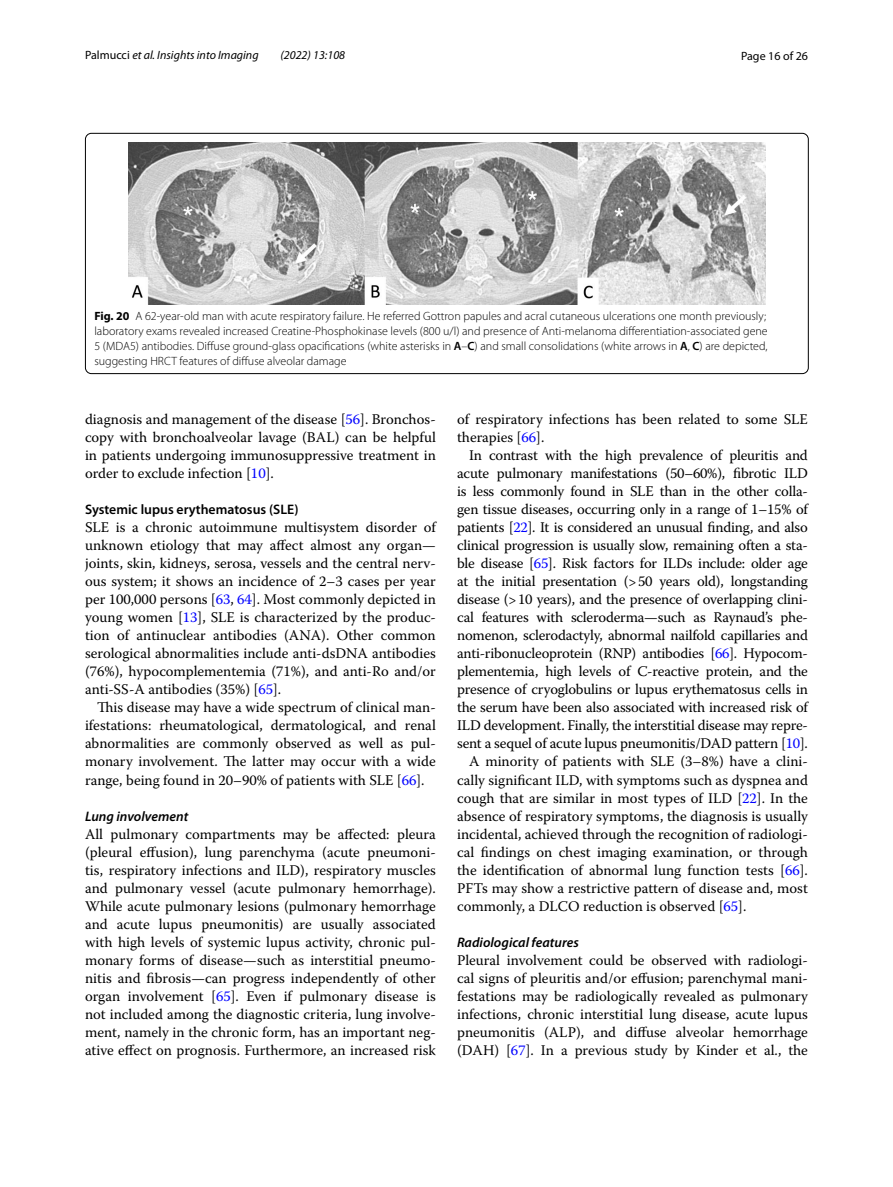
<style>
.page{position:relative;width:893px;height:1187px;background:#fff}
.page>*{position:absolute;margin:0;border:0;box-sizing:border-box;transform-origin:0 0}
.t1{font:14.7px/18px "Warnock Pro";letter-spacing:-.01em;color:#000;text-align:justify}
.t2{font:italic 600 13.8px "Myriad Pro";color:#000}
.t3{font:600 13.8px "Myriad Pro";color:#000}
.t4{font:300 12px/15px "Myriad Pro";color:#000}
.t5{font:italic 12px "Myriad Pro";color:#000}
.t6{font:12px "Myriad Pro";color:#000}
.s1{font-style:normal}
.s2{font-weight:700}
.s3{font-weight:600}
.s4{color:#00f}
</style>
<div class="page">
<img style="left:128px;top:142px;width:638px;height:162px">
<div style="left:85px;top:133px;width:723px;height:241px;border:1px solid #000;border-radius:6px"></div>
<p class="t5" style="left:85px;top:48px;width:175px"><span class="s1">Palmucci</span> et al. Insights into Imaging</p>
<p class="t5" style="left:280px;top:48px;width:66px">(2022) 13:108</p>
<p class="t6" style="left:741px;top:48px;width:68px">Page 16 of 26</p>
<p class="t4" style="left:94px;top:308px;width:675px"><span class="s2">Fig. 20</span> A 62-year-old man with acute respiratory failure. He referred Gottron papules and acral cutaneous ulcerations one month previously; laboratory exams revealed increased Creatine-Phosphokinase levels (800 u/l) and presence of Anti-melanoma differentiation-associated gene 5 (MDA5) antibodies. Diffuse ground-glass opacifications (white asterisks in <span class="s3">A</span>–<span class="s3">C</span>) and small consolidations (white arrows in <span class="s3">A</span>, <span class="s3">C</span>) are depicted, suggesting HRCT features of diffuse alveolar damage</p>
<p class="t1" style="left:85px;top:410px;width:352px">diagnosis and management of the disease [<span class="s4">56</span>]. Bronchos&shy;copy with bronchoalveolar lavage (BAL) can be helpful in patients undergoing immunosuppressive treatment in order to exclude infection [<span class="s4">10</span>].</p>
<p class="t3" style="left:85px;top:501px;width:215px">Systemic lupus erythematosus (SLE)</p>
<p class="t1" style="left:85px;top:518px;width:352px">SLE is a chronic autoimmune multisystem disorder of unknown etiology that may affect almost any organ— joints, skin, kidneys, serosa, vessels and the central nerv&shy;ous system; it shows an incidence of 2–3 cases per year per 100,000 persons [<span class="s4">63</span>, <span class="s4">64</span>]. Most commonly depicted in young women [<span class="s4">13</span>], SLE is characterized by the produc&shy;tion of antinuclear antibodies (ANA). Other common serological abnormalities include anti-dsDNA antibodies (76%), hypocomplementemia (71%), and anti-Ro and/or anti-SS-A antibodies (35%) [<span class="s4">65</span>].</p>
<p class="t1" style="left:85px;top:698px;width:352px;text-indent:12px">This disease may have a wide spectrum of clinical man&shy;ifestations: rheumatological, dermatological, and renal abnormalities are commonly observed as well as pul&shy;monary involvement. The latter may occur with a wide range, being found in 20–90% of patients with SLE [<span class="s4">66</span>].</p>
<p class="t2" style="left:85px;top:807px;width:105px">Lung involvement</p>
<p class="t1" style="left:85px;top:824px;width:352px">All pulmonary compartments may be affected: pleura (pleural effusion), lung parenchyma (acute pneumoni&shy;tis, respiratory infections and ILD), respiratory muscles and pulmonary vessel (acute pulmonary hemorrhage).<br>While acute pulmonary lesions (pulmonary hemorrhage and acute lupus pneumonitis) are usually associated with high levels of systemic lupus activity, chronic pul&shy;monary forms of disease—such as interstitial pneumo&shy;nitis and fibrosis—can progress independently of other organ involvement [<span class="s4">65</span>]. Even if pulmonary disease is not included among the diagnostic criteria, lung involve&shy;ment, namely in the chronic form, has an important neg&shy;ative effect on prognosis. Furthermore, an increased risk</p>
<p class="t1" style="left:457px;top:410px;width:352px">of respiratory infections has been related to some SLE therapies [<span class="s4">66</span>].</p>
<p class="t1" style="left:469px;top:446px;width:340px">In contrast with the high prevalence of pleuritis and</p>
<p class="t1" style="left:457px;top:464px;width:352px">acute pulmonary manifestations (50–60%), fibrotic ILD</p>
<p class="t1" style="left:457px;top:482px;width:352px">is less commonly found in SLE than in the other colla-</p>
<p class="t1" style="left:457px;top:500px;width:352px">gen tissue diseases, occurring only in a range of 1–15% of</p>
<p class="t1" style="left:457px;top:518px;width:352px">patients [<span class="s4">22</span>]. It is considered an unusual finding, and also</p>
<p class="t1" style="left:457px;top:536px;width:352px">clinical progression is usually slow, remaining often a sta-</p>
<p class="t1" style="left:457px;top:554px;width:352px">ble disease [<span class="s4">65</span>]. Risk factors for ILDs include: older age</p>
<p class="t1" style="left:457px;top:572px;width:352px">at the initial presentation (&gt;50 years old), longstanding</p>
<p class="t1" style="left:457px;top:590px;width:352px">disease (&gt;10 years), and the presence of overlapping clini-</p>
<p class="t1" style="left:457px;top:608px;width:352px">cal features with scleroderma—such as Raynaud’s phe-</p>
<p class="t1" style="left:457px;top:626px;width:352px">nomenon, sclerodactyly, abnormal nailfold capillaries and</p>
<p class="t1" style="left:457px;top:644px;width:352px">anti-ribonucleoprotein (RNP) antibodies [<span class="s4">66</span>]. Hypocom-</p>
<p class="t1" style="left:457px;top:662px;width:352px">plementemia, high levels of C-reactive protein, and the</p>
<p class="t1" style="left:457px;top:680px;width:352px">presence of cryoglobulins or lupus erythematosus cells in</p>
<p class="t1" style="left:457px;top:698px;width:352px">the serum have been also associated with increased risk of</p>
<p class="t1" style="left:457px;top:716px;width:352px">ILD development. Finally, the interstitial disease may repre-</p>
<p class="t1" style="left:457px;top:734px;width:352px">sent a sequel of acute lupus pneumonitis/DAD pattern [<span class="s4">10</span>].</p>
<p class="t1" style="left:469px;top:752px;width:340px">A minority of patients with SLE (3–8%) have a clini-</p>
<p class="t1" style="left:457px;top:770px;width:352px">cally significant ILD, with symptoms such as dyspnea and</p>
<p class="t1" style="left:457px;top:788px;width:352px">cough that are similar in most types of ILD [<span class="s4">22</span>]. In the</p>
<p class="t1" style="left:457px;top:806px;width:352px">absence of respiratory symptoms, the diagnosis is usually</p>
<p class="t1" style="left:457px;top:824px;width:352px">incidental, achieved through the recognition of radiologi-</p>
<p class="t1" style="left:457px;top:842px;width:352px">cal findings on chest imaging examination, or through</p>
<p class="t1" style="left:457px;top:860px;width:352px">the identification of abnormal lung function tests [<span class="s4">66</span>].</p>
<p class="t1" style="left:457px;top:878px;width:352px">PFTs may show a restrictive pattern of disease and, most</p>
<p class="t1" style="left:457px;top:896px;width:291px">commonly, a DLCO reduction is observed [<span class="s4">65</span>].</p>
<p class="t2" style="left:457px;top:933px;width:123px">Radiological features</p>
<p class="t1" style="left:457px;top:950px;width:352px">Pleural involvement could be observed with radiologi&shy;cal signs of pleuritis and/or effusion; parenchymal mani&shy;festations may be radiologically revealed as pulmonary infections, chronic interstitial lung disease, acute lupus pneumonitis (ALP), and diffuse alveolar hemorrhage (DAH) [<span class="s4">67</span>]. In a previous study by Kinder et al., the</p>
</div>
